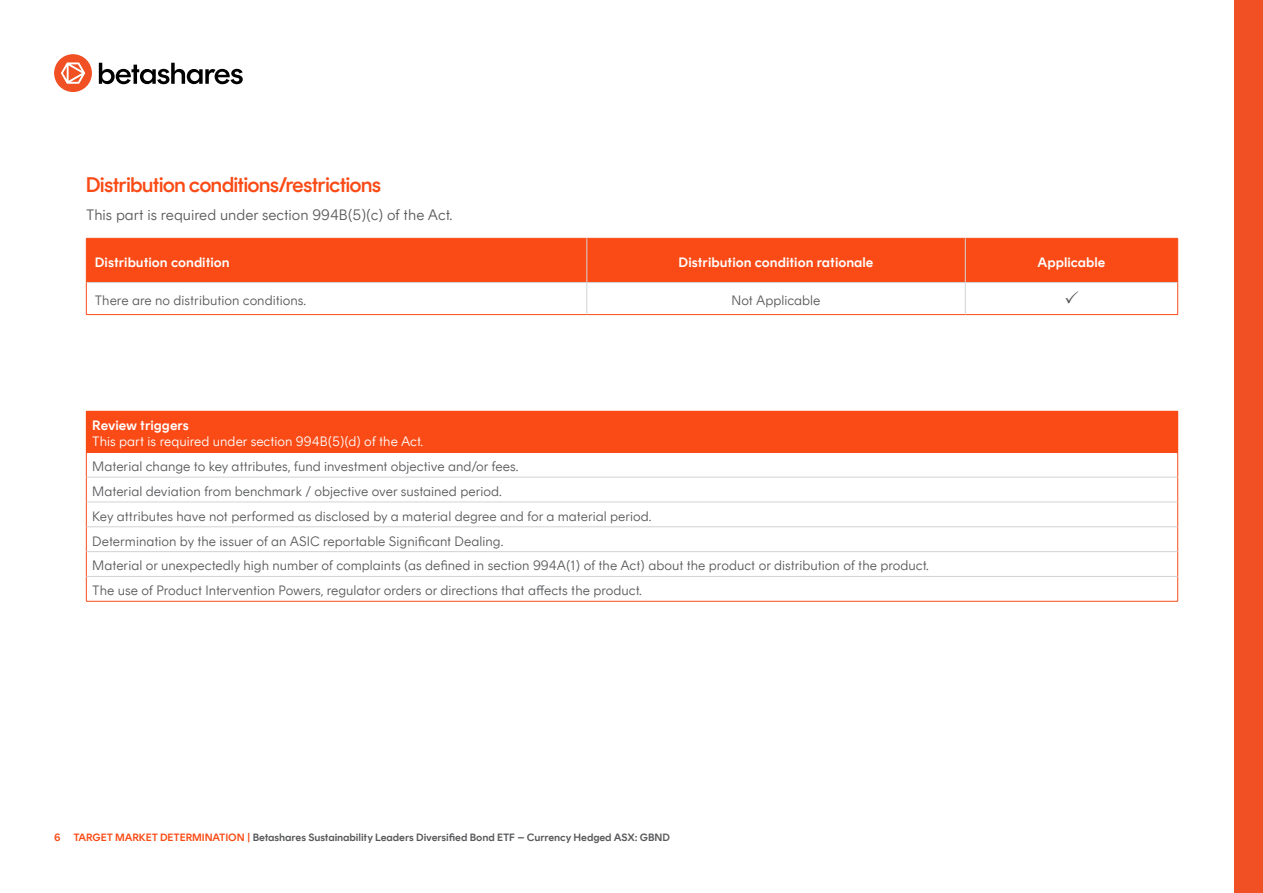
<style>
.page{position:relative;width:1263px;height:893px;background:#fff}
.page>*{position:absolute;margin:0;border:0;box-sizing:border-box;transform-origin:0 0}
.t1{font:500 21px "Rund Display";letter-spacing:-.01em;color:#fa4b16}
.t2{font:300 15px "Rund Text";color:#58595b}
.t3{font:300 13.5px/24.9px "Rund Text";color:#58595b}
.t4{font:600 13.5px "Rund Text";color:#fff}
.t5{font:300 13.5px "Rund Text";color:#fff}
.t6{font:600 10.5px "Rund Text";letter-spacing:-.01em;color:#58595b}
.s1{color:#fa4b16}
</style>
<div class="page">
<div style="left:1234px;top:0;width:29px;height:893px;background:#f05023"></div>
<div style="left:54px;top:54px;width:38px;height:38px;background:#f05023;border-radius:50%"></div>
<svg style="left:61px;top:62px;width:24px;height:22px"></svg>
<svg style="left:99px;top:63px;width:144px;height:21px"></svg>
<div style="left:87px;top:239px;width:1090px;height:43px;background:#fa4b16"></div>
<hr style="left:86px;top:238px;width:501px;height:1px;background:#fa4b16">
<hr style="left:86px;top:239px;width:1px;height:44px;background:#fa4b16">
<hr style="left:587px;top:238px;width:378px;height:1px;background:#fa4b16">
<hr style="left:965px;top:238px;width:213px;height:1px;background:#fa4b16">
<hr style="left:1177px;top:239px;width:1px;height:44px;background:#fa4b16">
<hr style="left:587px;top:239px;width:1px;height:43px;background:#d1d3d4">
<hr style="left:965px;top:239px;width:1px;height:43px;background:#d1d3d4">
<hr style="left:87px;top:282px;width:500px;height:1px;background:#d1d3d4">
<hr style="left:587px;top:282px;width:378px;height:1px;background:#d1d3d4">
<hr style="left:965px;top:282px;width:212px;height:1px;background:#d1d3d4">
<hr style="left:86px;top:283px;width:1px;height:31px;background:#fa4b16">
<hr style="left:1177px;top:283px;width:1px;height:31px;background:#fa4b16">
<hr style="left:86px;top:314px;width:501px;height:1px;background:#fa4b16">
<hr style="left:587px;top:314px;width:378px;height:1px;background:#fa4b16">
<hr style="left:965px;top:314px;width:213px;height:1px;background:#fa4b16">
<hr style="left:587px;top:283px;width:1px;height:31px;background:#d1d3d4">
<hr style="left:965px;top:283px;width:1px;height:31px;background:#d1d3d4">
<div style="left:86px;top:411px;width:1092px;height:41px;background:#fa4b16"></div>
<hr style="left:86px;top:452px;width:1092px;height:1px;background:#fa4b16">
<svg style="left:86px;top:453px;width:1px;height:148px"></svg>
<svg style="left:1177px;top:453px;width:1px;height:148px"></svg>
<hr style="left:86px;top:601px;width:1092px;height:1px;background:#fa4b16">
<hr style="left:87px;top:477px;width:1090px;height:1px;background:#d1d3d4">
<hr style="left:87px;top:502px;width:1090px;height:1px;background:#d1d3d4">
<hr style="left:87px;top:526px;width:1090px;height:1px;background:#d1d3d4">
<hr style="left:87px;top:551px;width:1090px;height:1px;background:#d1d3d4">
<hr style="left:87px;top:576px;width:1090px;height:1px;background:#d1d3d4">
<h1 class="t1" style="left:86px;top:173px;width:296px">Distribution conditions/restrictions</h1>
<p class="t2" style="left:86px;top:207px;width:368px">This part is required under section 994B(5)(c) of the Act.</p>
<p class="t4" style="left:95px;top:254px;width:136px">Distribution condition</p>
<p class="t4" style="left:679px;top:254px;width:196px">Distribution condition rationale</p>
<p class="t4" style="left:1037px;top:254px;width:69px">Applicable</p>
<p class="t3" style="left:95px;top:288px;width:213px">There are no distribution conditions.</p>
<p class="t3" style="left:732px;top:288px;width:90px">Not Applicable</p>
<p class="t4" style="left:92px;top:418px;width:98px">Review triggers</p>
<p class="t5" style="left:92px;top:434px;width:332px">This part is required under section 994B(5)(d) of the Act.</p>
<p class="t3" style="left:92px;top:454px;width:838px">Material change to key attributes, fund investment objective and/or fees.<br>Material deviation from benchmark / objective over sustained period.<br>Key attributes have not performed as disclosed by a material degree and for a material period.<br>Determination by the issuer of an ASIC reportable Significant Dealing.<br>Material or unexpectedly high number of complaints (as defined in section 994A(1) of the Act) about the product or distribution of the product.<br>The use of Product Intervention Powers, regulator orders or directions that affects the product.</p>
<p class="t6" style="left:54px;top:832px;width:617px"><span class="s1">6 TARGET MARKET DETERMINATION |</span> Betashares Sustainability Leaders Diversified Bond ETF – Currency Hedged ASX: GBND</p>
</div>
